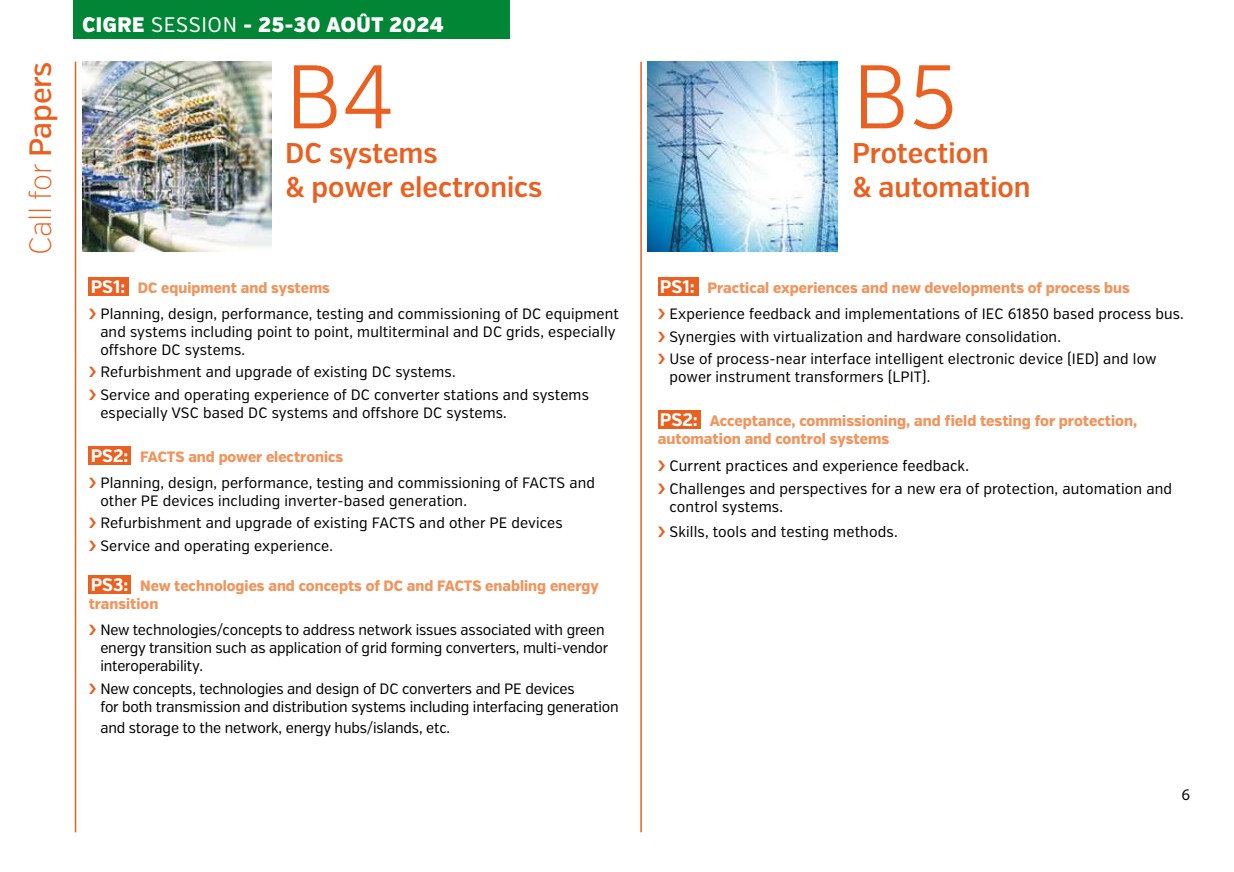
<style>
.page{position:relative;width:1234px;height:872px;background:#fff}
.page>*{position:absolute;margin:0;border:0;box-sizing:border-box;transform-origin:0 0}
.t1{font:300 90px "Verb Cond";color:#e96021}
.t2{font:200 30.75px "Verb Cond";letter-spacing:-.01em;color:#e96021}
.t3{font:600 28.5px/34.2px "Verb Cond";color:#e96021}
.t4{font:900 21px "Verb Cond";letter-spacing:.03em;color:#fff}
.t5{font:15.15px/22.5px "Verb Cond";letter-spacing:.01em;color:#000}
.t6{font:800 15.15px/18.1px "Verb Cond";color:#f1945d}
.t7{font:15px/22.2px "Verb Cond";letter-spacing:.01em;color:#000}
.t8{font:15px/18px "Verb Cond";letter-spacing:-.01em;color:#000}
.t9{font:800 15px/18px "Verb Cond";color:#f1945d}
.s1{font-weight:500}
.s2{font-weight:400}
.s3{font-weight:700;font-size:18px;color:#fff}
.s4{font-weight:800;color:#f1945d}
.s5{font-weight:700;font-size:18.15px;color:#fff}
</style>
<div class="page">
<div style="left:89px;top:277px;width:40px;height:19px;background:#e96021"></div>
<div style="left:89px;top:446px;width:42px;height:18px;background:#e96021"></div>
<div style="left:89px;top:575px;width:42px;height:19px;background:#e96021"></div>
<div style="left:657px;top:277px;width:41px;height:19px;background:#e96021"></div>
<div style="left:657px;top:410px;width:43px;height:19px;background:#e96021"></div>
<img style="left:82px;top:62px;width:189px;height:189px">
<img style="left:647px;top:62px;width:190px;height:189px">
<div style="left:74px;top:0;width:436px;height:39px;background:#008635"></div>
<hr style="left:75px;top:62px;width:1px;height:770px;background:#e96021">
<hr style="left:640px;top:62px;width:1px;height:770px;background:#e96021">
<h2 class="t2" style="left:22px;top:255px;width:195px;rotate:-90deg">Call for <span class="s1">Papers</span></h2>
<h3 class="t4" style="left:82px;top:12px;width:93px">CigrE <span class="s2">Sessi</span></h3>
<h3 class="t4" style="left:207px;top:12px;width:237px"><span class="s2">on</span> - 25-30 Août 2024</h3>
<h1 class="t1" style="left:285px;top:44px;width:111px">B4</h1>
<h3 class="t3" style="left:285px;top:136px;width:259px">DC systems<br>&amp; power electronics</h3>
<p class="t7" style="left:100px;top:274px;width:520px;line-height:26.5px;text-indent:-10px"><span class="s3">PS1:</span> <span class="s4">DC equipment and systems<br></span>Planning, design, performance, testing and commissioning of DC equipment</p>
<p class="t7" style="left:100px;top:323px;width:516px;line-height:18px">and systems including point to point, multiterminal and DC grids, especially offshore DC systems.</p>
<p class="t7" style="left:100px;top:361px;width:490px">Refurbishment and upgrade of existing DC systems.<br>Service and operating experience of DC converter stations and systems</p>
<p class="t7" style="left:100px;top:401px;width:408px">especially VSC based DC systems and offshore DC systems.</p>
<p class="t7" style="left:100px;top:443px;width:496px;line-height:26.5px;text-indent:-9px"><span class="s3">PS2:</span> <span class="s4">FACTS and power electronics<br></span>Planning, design, performance, testing and commissioning of FACTS and</p>
<p class="t7" style="left:100px;top:490px;width:463px">other PE devices including inverter-based generation.<br>Refurbishment and upgrade of existing FACTS and other PE devices<br>Service and operating experience.</p>
<p class="t9" style="left:89px;top:577px;width:511px"><span class="s3">PS3:</span> New technologies and concepts of DC and FACTS enabling energy transition</p>
<p class="t8" style="left:100px;top:621px;width:509px">New technologies/concepts to address network issues associated with green energy transition such as application of grid forming converters, multi-vendor interoperability.</p>
<p class="t8" style="left:100px;top:679px;width:519px">New concepts, technologies and design of DC converters and PE devices<br>for both transmission and distribution systems including interfacing generation</p>
<p class="t8" style="left:100px;top:718px;width:351px">and storage to the network, energy hubs/islands, etc.</p>
<h1 class="t1" style="left:851px;top:44px;width:107px">B5</h1>
<h3 class="t3" style="left:851px;top:136px;width:180px">Protection<br>&amp; automation</h3>
<p class="t7" style="left:669px;top:274px;width:516px;line-height:26.5px;text-indent:-9px"><span class="s5">PS1:</span> <span class="s4">Practical experiences and new developments of process bus<br></span>Experience feedback and implementations of IEC 61850 based process bus.</p>
<p class="t7" style="left:669px;top:325px;width:488px">Synergies with virtualization and hardware consolidation.<br>Use of process-near interface intelligent electronic device (IED) and low</p>
<p class="t7" style="left:669px;top:366px;width:262px">power instrument transformers (LPIT).</p>
<p class="t6" style="left:657px;top:412px;width:481px"><span class="s5">PS2:</span> Acceptance, commissioning, and field testing for protection, automation and control systems</p>
<p class="t5" style="left:669px;top:455px;width:504px">Current practices and experience feedback.<br>Challenges and perspectives for a new era of protection, automation and</p>
<p class="t5" style="left:669px;top:494px;width:230px;line-height:25.5px">control systems.<br>Skills, tools and testing methods.</p>
<p class="t7" style="left:1181px;top:784px;width:10px">6</p>
</div>
